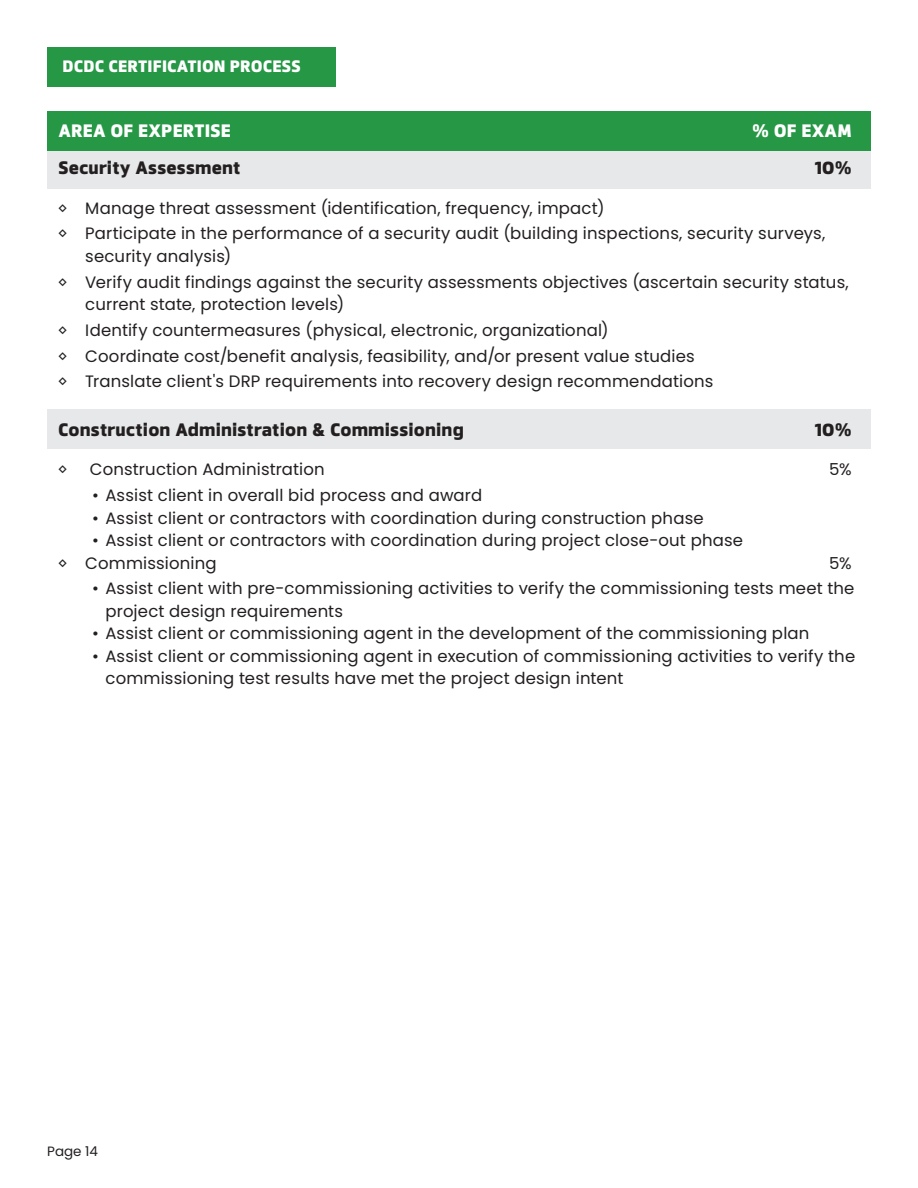
<style>
.page{position:relative;width:918px;height:1188px;background:#fff}
.page>*{position:absolute;margin:0;border:0;box-sizing:border-box;transform-origin:0 0}
.t1{font:800 18px "Facto";letter-spacing:.01em;color:#231f20}
.t2{font:800 18px "Facto";letter-spacing:.01em;color:#fff}
.t3{font:16.5px/25.8px "Poppins";letter-spacing:.01em;color:#231f20}
.t4{font:800 16.5px "Facto";letter-spacing:.01em;color:#fff}
.t5{font:13.5px "Poppins";color:#231f20}
</style>
<div class="page">
<div style="left:47px;top:47px;width:289px;height:39px;background:#259745"></div>
<div style="left:47px;top:149px;width:824px;height:39px;background:#e7e8e9"></div>
<div style="left:47px;top:410px;width:824px;height:39px;background:#e7e8e9"></div>
<div style="left:47px;top:112px;width:824px;height:39px;background:#259745"></div>
<p class="t4" style="left:62px;top:54px;width:240px">DCDC CERTIFICATION PROCESS</p>
<p class="t2" style="left:58px;top:117px;width:174px">AREA OF EXPERTISE</p>
<p class="t2" style="left:752px;top:117px;width:101px">% OF EXAM</p>
<p class="t1" style="left:58px;top:154px;width:184px">Security Assessment</p>
<p class="t1" style="left:815px;top:154px;width:38px">10%</p>
<p class="t3" style="left:58px;top:195px;width:769px">◊ Manage threat assessment (identification, frequency, impact)<br>◊ Participate in the performance of a security audit (building inspections, security surveys,</p>
<p class="t3" style="left:58px;top:243px;width:792px;text-indent:27px">security analysis)<br>◊ Verify audit findings against the security assessments objectives (ascertain security status,</p>
<p class="t3" style="left:58px;top:292px;width:657px;text-indent:27px">current state, protection levels)<br>◊ Identify countermeasures (physical, electronic, organizational)<br>◊ Coordinate cost/benefit analysis, feasibility, and/or present value studies<br>◊ Translate client's DRP requirements into recovery design recommendations</p>
<p class="t1" style="left:58px;top:416px;width:407px">Construction Administration &amp; Commissioning</p>
<p class="t1" style="left:815px;top:416px;width:38px">10%</p>
<p class="t3" style="left:58px;top:457px;width:11px">◊</p>
<p class="t3" style="left:90px;top:457px;width:236px">Construction Administration</p>
<p class="t3" style="left:829px;top:457px;width:24px">5%</p>
<p class="t3" style="left:92px;top:482px;width:392px">• Assist client in overall bid process and award</p>
<p class="t3" style="left:92px;top:505px;width:613px">• Assist client or contractors with coordination during construction phase</p>
<p class="t3" style="left:58px;top:529px;width:686px;line-height:22.5px;text-indent:34px">• Assist client or contractors with coordination during project close-out phase ◊ Commissioning</p>
<p class="t3" style="left:829px;top:550px;width:24px">5%</p>
<p class="t3" style="left:106px;top:577px;width:750px;line-height:22.5px;text-indent:-13px">• Assist client with pre-commissioning activities to verify the commissioning tests meet the project design requirements</p>
<p class="t3" style="left:92px;top:621px;width:719px">• Assist client or commissioning agent in the development of the commissioning plan</p>
<p class="t3" style="left:106px;top:645px;width:751px;line-height:22.5px;text-indent:-13px">• Assist client or commissioning agent in execution of commissioning activities to verify the commissioning test results have met the project design intent</p>
<p class="t5" style="left:47px;top:1144px;width:52px">Page 14</p>
</div>
